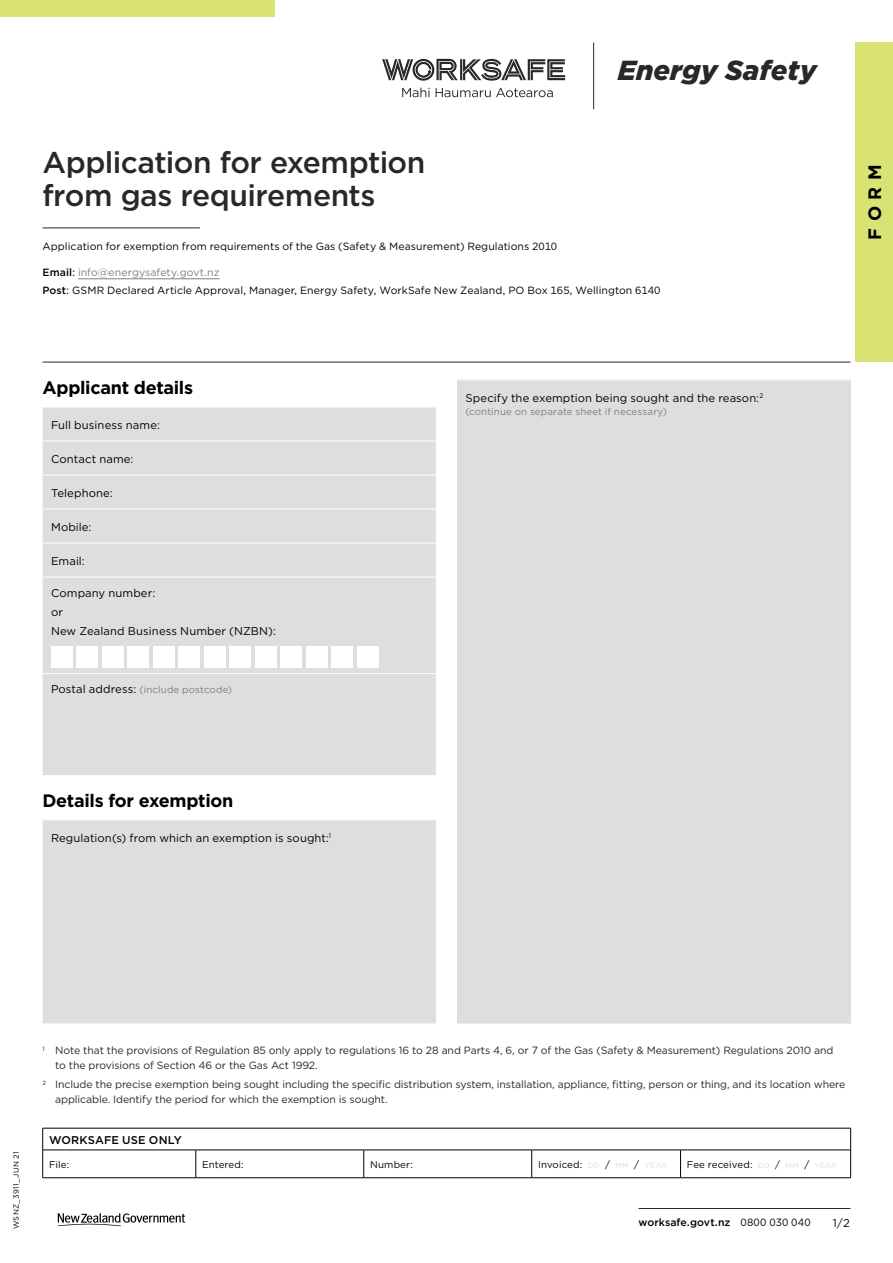
<style>
.page{position:relative;width:893px;height:1263px;background:#fff}
.page>*{position:absolute;margin:0;border:0;box-sizing:border-box;transform-origin:0 0}
.t1{font:500 30px/33px "Gotham";letter-spacing:-.02em;color:#292829}
.t2{font:italic 900 27.6px "Gotham";color:#292829}
.t3{font:700 18px "Gotham";letter-spacing:-.015em;color:#000}
.t4{font:11.25px/19.2px "Gotham";letter-spacing:.01em;color:#000}
.t5{font:500 11.25px "Gotham";letter-spacing:.015em;color:#000}
.t6{font:10.5px/15px "Gotham";letter-spacing:-.01em;color:#292829}
.t7{font:10.5px/17.7px "Gotham";letter-spacing:.005em;color:#000}
.t8{font:500 10.5px "Gotham";letter-spacing:.005em;color:#000}
.t9{font:9.75px "Gotham";letter-spacing:.015em;color:#7d7f81}
.t10{font:9.75px "Gotham";letter-spacing:.01em;color:#000}
.t11{font:7.5px "Gotham";letter-spacing:.03em;color:#000}
.s1{font-weight:500}
.s2{color:#7d7f81}
.s3{font-size:11.25px;color:#000}
.s4{font-size:7.5px;color:#dddee0}
.s5{font-weight:400}
</style>
<div class="page">
<div style="left:855px;top:43px;width:38px;height:319px;background:#d8e373"></div>
<div style="left:0;top:0;width:274px;height:17px;background:#d8e373"></div>
<svg style="left:58px;top:1213px;width:127px;height:13px"></svg>
<hr style="left:639px;top:1208px;width:211px;height:1px;background:#292829">
<hr style="left:593px;top:43px;width:1px;height:66px;background:#292829">
<svg style="left:402px;top:88px;width:151px;height:9px"></svg>
<svg style="left:382px;top:59px;width:183px;height:22px"></svg>
<div style="left:457px;top:380px;width:393px;height:644px;background:#dddee0"></div>
<svg style="left:43px;top:408px;width:393px;height:615px;background:#dfe0e2"></svg>
<hr style="left:43px;top:441px;width:196px;height:1px;background:#fff">
<hr style="left:239px;top:441px;width:197px;height:1px;background:#fff">
<hr style="left:43px;top:475px;width:196px;height:1px;background:#fff">
<hr style="left:239px;top:475px;width:197px;height:1px;background:#fff">
<hr style="left:43px;top:509px;width:196px;height:1px;background:#fff">
<hr style="left:239px;top:509px;width:197px;height:1px;background:#fff">
<hr style="left:43px;top:543px;width:196px;height:1px;background:#fff">
<hr style="left:239px;top:543px;width:197px;height:1px;background:#fff">
<hr style="left:43px;top:673px;width:196px;height:1px;background:#fff">
<hr style="left:239px;top:673px;width:197px;height:1px;background:#fff">
<hr style="left:43px;top:775px;width:196px;height:1px;background:#fff">
<hr style="left:239px;top:775px;width:197px;height:1px;background:#fff">
<hr style="left:43px;top:819px;width:196px;height:1px;background:#fff">
<hr style="left:239px;top:819px;width:197px;height:1px;background:#fff">
<hr style="left:43px;top:577px;width:196px;height:1px;background:#fff">
<hr style="left:239px;top:577px;width:197px;height:1px;background:#fff">
<div style="left:51px;top:646px;width:21px;height:21px;background:#fff"></div>
<div style="left:77px;top:646px;width:21px;height:21px;background:#fff"></div>
<div style="left:102px;top:646px;width:21px;height:21px;background:#fff"></div>
<div style="left:128px;top:646px;width:21px;height:21px;background:#fff"></div>
<div style="left:153px;top:646px;width:21px;height:21px;background:#fff"></div>
<div style="left:179px;top:646px;width:21px;height:21px;background:#fff"></div>
<div style="left:204px;top:646px;width:21px;height:21px;background:#fff"></div>
<div style="left:230px;top:646px;width:21px;height:21px;background:#fff"></div>
<div style="left:255px;top:646px;width:21px;height:21px;background:#fff"></div>
<div style="left:281px;top:646px;width:21px;height:21px;background:#fff"></div>
<div style="left:306px;top:646px;width:21px;height:21px;background:#fff"></div>
<div style="left:332px;top:646px;width:21px;height:21px;background:#fff"></div>
<div style="left:357px;top:646px;width:21px;height:21px;background:#fff"></div>
<hr style="left:43px;top:228px;width:157px;height:1px;background:#292829">
<hr style="left:78px;top:278px;width:142px;height:1px;background:#7d7f81">
<hr style="left:43px;top:1128px;width:153px;height:1px;background:#000">
<hr style="left:196px;top:1128px;width:168px;height:1px;background:#000">
<hr style="left:364px;top:1128px;width:168px;height:1px;background:#000">
<hr style="left:532px;top:1128px;width:149px;height:1px;background:#000">
<hr style="left:681px;top:1128px;width:170px;height:1px;background:#000">
<hr style="left:43px;top:1150px;width:153px;height:1px;background:#000">
<svg style="left:42px;top:1128px;width:1px;height:49px"></svg>
<hr style="left:196px;top:1150px;width:168px;height:1px;background:#000">
<svg style="left:196px;top:1150px;width:1px;height:27px"></svg>
<hr style="left:364px;top:1150px;width:168px;height:1px;background:#000">
<svg style="left:363px;top:1150px;width:1px;height:27px"></svg>
<hr style="left:532px;top:1150px;width:149px;height:1px;background:#000">
<svg style="left:531px;top:1150px;width:1px;height:27px"></svg>
<hr style="left:681px;top:1150px;width:170px;height:1px;background:#000">
<svg style="left:680px;top:1150px;width:1px;height:27px"></svg>
<svg style="left:850px;top:1128px;width:1px;height:49px"></svg>
<hr style="left:43px;top:1177px;width:153px;height:1px;background:#000">
<hr style="left:196px;top:1177px;width:168px;height:1px;background:#000">
<hr style="left:364px;top:1177px;width:168px;height:1px;background:#000">
<hr style="left:532px;top:1177px;width:149px;height:1px;background:#000">
<hr style="left:681px;top:1177px;width:170px;height:1px;background:#000">
<hr style="left:43px;top:362px;width:807px;height:1px;background:#292829">
<h2 class="t2" style="left:618px;top:52px;width:200px">Energy Safety</h2>
<h1 class="t1" style="left:43px;top:146px;width:384px">Application for exemption from gas requirements</h1>
<p class="t7" style="left:43px;top:237px;width:516px">Application for exemption from requirements of the Gas (Safety &amp; Measurement) Regulations 2010</p>
<p class="t7" style="left:43px;top:263px;width:620px"><span class="s1">Email</span>: <span class="s2">info@energysafety.govt.nz<br></span><span class="s1">Post</span>: GSMR Declared Article Approval, Manager, Energy Safety, WorkSafe New Zealand, PO Box 165, Wellington 6140</p>
<h3 class="t3" style="left:43px;top:376px;width:152px">Applicant details</h3>
<p class="t4" style="left:51px;top:415px;width:110px">Full business name:</p>
<p class="t4" style="left:51px;top:449px;width:84px">Contact name:</p>
<p class="t4" style="left:51px;top:483px;width:63px">Telephone:</p>
<p class="t4" style="left:51px;top:517px;width:42px">Mobile:</p>
<p class="t4" style="left:51px;top:551px;width:35px">Email:</p>
<p class="t4" style="left:51px;top:583px;width:226px">Company number:<br>or<br>New Zealand Business Number (NZBN):</p>
<p class="t9" style="left:51px;top:683px;width:183px"><span class="s3">Postal address:</span> (include postcode)</p>
<h3 class="t3" style="left:43px;top:789px;width:192px">Details for exemption</h3>
<p class="t4" style="left:51px;top:828px;width:282px">Regulation(s) from which an exemption is sought:<sup>1</sup></p>
<p class="t4" style="left:466px;top:388px;width:299px">Specify the exemption being sought and the reason:<sup>2</sup></p>
<p class="t9" style="left:466px;top:405px;width:203px">(continue on separate sheet if necessary)</p>
<h3 class="t3" style="left:863px;top:240px;width:77px;rotate:-90deg">FORM</h3>
<p class="t11" style="left:11px;top:1229px;width:79px;rotate:-90deg">WSNZ_3911_Jun 21</p>
<p class="t6" style="left:55px;top:1043px;width:780px;text-indent:-13px"><sup>1</sup> Note that the provisions of Regulation 85 only apply to regulations 16 to 28 and Parts 4, 6, or 7 of the Gas (Safety &amp; Measurement) Regulations 2010 and to the provisions of Section 46 or the Gas Act 1992.</p>
<p class="t6" style="left:55px;top:1077px;width:792px;text-indent:-13px"><sup>2</sup> Include the precise exemption being sought including the specific distribution system, installation, appliance, fitting, person or thing, and its location where applicable. Identify the period for which the exemption is sought.</p>
<p class="t5" style="left:49px;top:1132px;width:134px">WORKSAFE USE ONLY</p>
<p class="t10" style="left:49px;top:1158px;width:22px">File:</p>
<p class="t10" style="left:202px;top:1158px;width:43px">Entered:</p>
<p class="t10" style="left:370px;top:1158px;width:44px">Number:</p>
<p class="t10" style="left:538px;top:1159px;width:130px">Invoiced: <span class="s4">DD</span> / <span class="s4">MM</span> / <span class="s4">YEAR</span></p>
<p class="t10" style="left:687px;top:1159px;width:152px">Fee received: <span class="s4">DD</span> / <span class="s4">MM</span> / <span class="s4">YEAR</span></p>
<p class="t8" style="left:639px;top:1215px;width:174px">worksafe.govt.nz <span class="s5">0800 030 040</span></p>
<p class="t4" style="left:833px;top:1213px;width:18px">1/2</p>
</div>
